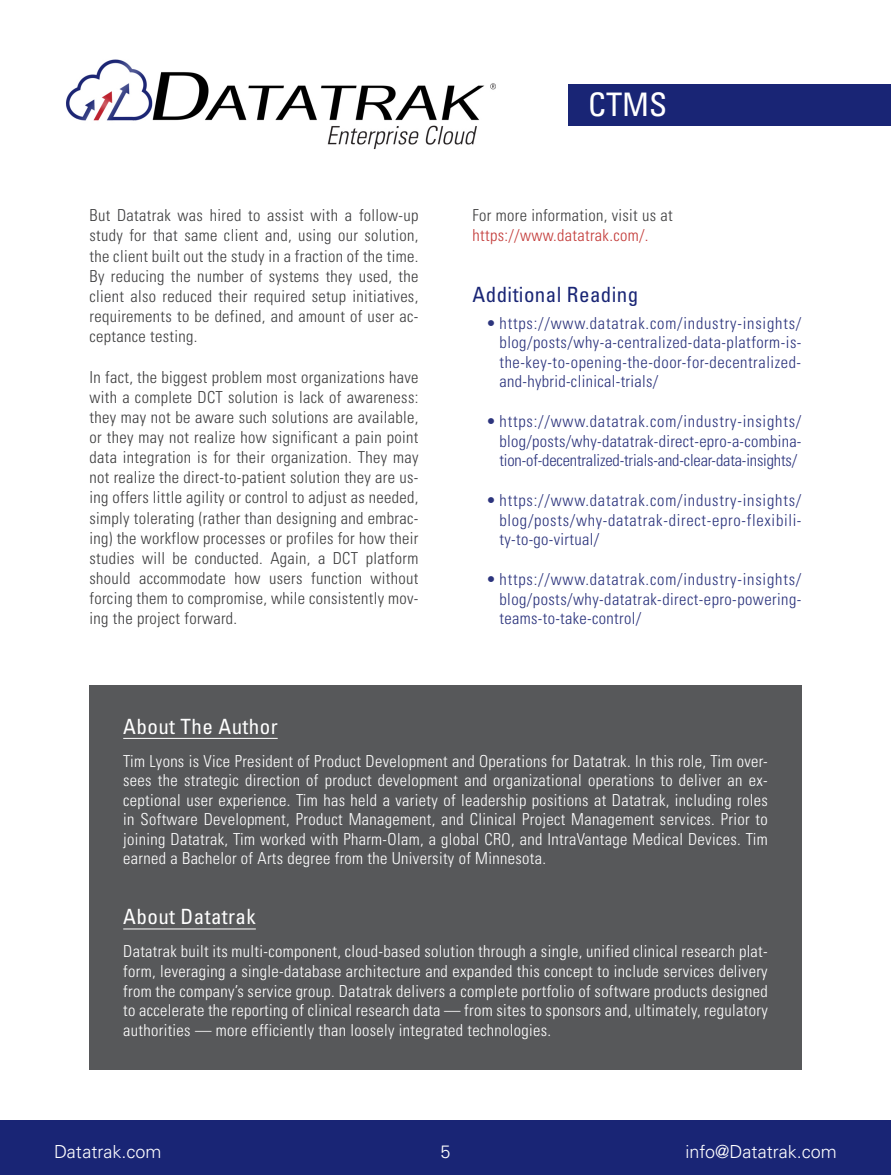
<style>
.page{position:relative;width:891px;height:1175px;background:#fff}
.page>*{position:absolute;margin:0;border:0;box-sizing:border-box;transform-origin:0 0}
.t1{font:condensed 32.4px "Univers LT Std";color:#fff}
.t2{font:condensed 21px "Univers LT Std";letter-spacing:.02em;color:#fff}
.Subheads_01{font:condensed 21px "Univers LT Std";letter-spacing:.02em;color:#192575}
.t3{font:300 18px "Univers LT Std";color:#fff}
.t4{font:300 condensed 16.5px/19.5px "Univers LT Std";letter-spacing:.02em;color:#fff;text-align:justify}
.Body_Copy{font:300 condensed 16.5px/20.1px "Univers LT Std";letter-spacing:.02em;color:#3e3e3f;text-align:justify}
.t5{font:300 condensed 16.5px/19.5px "Univers LT Std";letter-spacing:.02em;color:#2c347d;text-align:justify}
.s1{color:#c33b39}
</style>
<div class="page">
<div style="left:0;top:1120px;width:891px;height:54px;background:#192575"></div>
<img style="left:66px;top:59px;width:430px;height:91px">
<div style="left:569px;top:84px;width:322px;height:41px;background:#192575"></div>
<div style="left:90px;top:685px;width:712px;height:384px;background:#57585a"></div>
<hr style="left:123px;top:738px;width:155px;height:1px;background:#fff">
<hr style="left:123px;top:928px;width:133px;height:1px;background:#fff">
<p class="Body_Copy" style="left:90px;top:205px;width:330px">But Datatrak was hired to assist with a follow-up study for that same client and, using our solution, the client built out the study in a fraction of the time.<br>By reducing the number of systems they used, the client also reduced their required setup initiatives, requirements to be defined, and amount of user ac&shy;ceptance testing.</p>
<p class="Body_Copy" style="left:90px;top:367px;width:330px">In fact, the biggest problem most organizations have with a complete DCT solution is lack of awareness: they may not be aware such solutions are available, or they may not realize how significant a pain point data integration is for their organization. They may not realize the direct-to-patient solution they are us&shy;ing offers little agility or control to adjust as needed, simply tolerating (rather than designing and embrac&shy;ing) the workflow processes or profiles for how their studies will be conducted. Again, a DCT platform should accommodate how users function without forcing them to compromise, while consistently mov&shy;ing the project forward.</p>
<p class="t1" style="left:588px;top:84px;width:81px">CTMS</p>
<p class="Body_Copy" style="left:473px;top:206px;width:202px;line-height:19.5px">For more information, visit us at <span class="s1">https://www.datatrak.com/.</span></p>
<p class="Subheads_01" style="left:473px;top:282px;width:167px">Additional Reading</p>
<p class="t5" style="left:500px;top:313px;width:303px;text-indent:-14px">• https://www.datatrak.com/industry-insights/ blog/posts/why-a-centralized-data-platform-is&shy;the-key-to-opening-the-door-for-decentralized&shy;and-hybrid-clinical-trials/</p>
<p class="t5" style="left:500px;top:412px;width:303px;text-indent:-14px">• https://www.datatrak.com/industry-insights/ blog/posts/why-datatrak-direct-epro-a-combina&shy;tion-of-decentralized-trials-and-clear-data-insights/</p>
<p class="t5" style="left:500px;top:490px;width:303px;text-indent:-14px">• https://www.datatrak.com/industry-insights/ blog/posts/why-datatrak-direct-epro-flexibili&shy;ty-to-go-virtual/</p>
<p class="t5" style="left:500px;top:569px;width:303px;text-indent:-14px">• https://www.datatrak.com/industry-insights/ blog/posts/why-datatrak-direct-epro-powering&shy;teams-to-take-control/</p>
<p class="t2" style="left:123px;top:713px;width:156px">About The Author</p>
<p class="t4" style="left:123px;top:751px;width:646px">Tim Lyons is Vice President of Product Development and Operations for Datatrak. In this role, Tim over&shy;sees the strategic direction of product development and organizational operations to deliver an ex&shy;ceptional user experience. Tim has held a variety of leadership positions at Datatrak, including roles in Software Development, Product Management, and Clinical Project Management services. Prior to joining Datatrak, Tim worked with Pharm-Olam, a global CRO, and IntraVantage Medical Devices. Tim earned a Bachelor of Arts degree from the University of Minnesota.</p>
<p class="t2" style="left:123px;top:903px;width:134px">About Datatrak</p>
<p class="t4" style="left:123px;top:942px;width:646px">Datatrak built its multi-component, cloud-based solution through a single, unified clinical research plat&shy;form, leveraging a single-database architecture and expanded this concept to include services delivery from the company’s service group. Datatrak delivers a complete portfolio of software products designed to accelerate the reporting of clinical research data — from sites to sponsors and, ultimately, regulatory authorities — more efficiently than loosely integrated technologies.</p>
<p class="t3" style="left:54px;top:1140px;width:109px">Datatrak.com</p>
<p class="t3" style="left:440px;top:1140px;width:12px">5</p>
<p class="t3" style="left:686px;top:1140px;width:153px">info@Datatrak.com</p>
</div>
